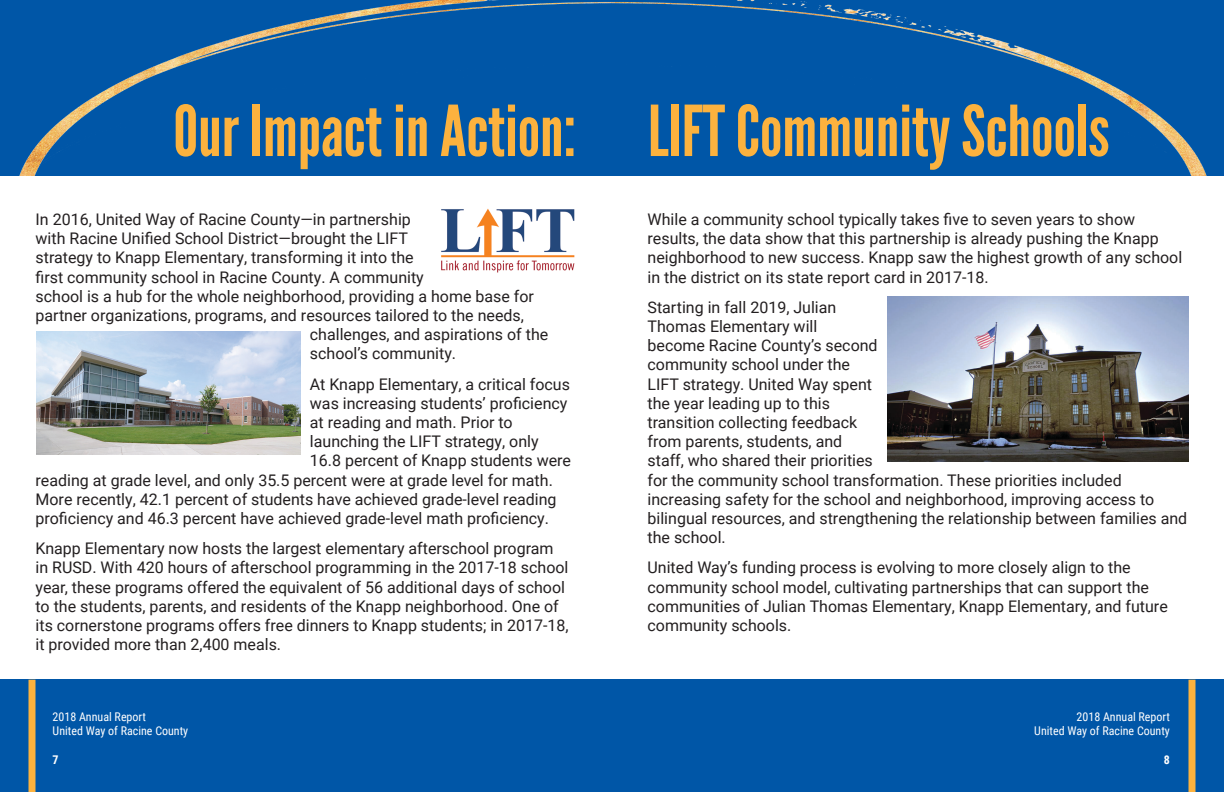
<style>
.page{position:relative;width:1224px;height:792px;background:#fff}
.page>*{position:absolute;margin:0;border:0;box-sizing:border-box;transform-origin:0 0}
.t1{font:70px "League Gothic";color:#fcb23e}
.t2{font:16px/19.2px "Roboto";color:#231f20}
.t3{font:12px/14.4px "Roboto Condensed";color:#fff}
.t4{font:700 12px "Roboto Condensed";color:#fff}
</style>
<div class="page">
<div style="left:0;top:0;width:1224px;height:176px;background:#0056a7"></div>
<div style="left:0;top:680px;width:612px;height:112px;background:#0056a7"></div>
<div style="left:28px;top:680px;width:8px;height:112px;background:#fcb23e"></div>
<div style="left:612px;top:680px;width:612px;height:112px;background:#0056a7"></div>
<div style="left:1188px;top:680px;width:8px;height:112px;background:#fcb23e"></div>
<img style="left:441px;top:208px;width:134px;height:64px">
<img style="left:36px;top:331px;width:265px;height:124px">
<img style="left:888px;top:297px;width:300px;height:164px">
<p class="t1" style="left:173px;top:89px;width:404px">Our Impact in Action:</p>
<p class="t2" style="left:36px;top:209px;width:377px">In 2016, United Way of Racine County—in partnership</p>
<p class="t2" style="left:36px;top:228px;width:374px">with Racine Unified School District—brought the LIFT</p>
<p class="t2" style="left:36px;top:248px;width:380px">strategy to Knapp Elementary, transforming it into the</p>
<p class="t2" style="left:36px;top:267px;width:390px">first community school in Racine County. A community</p>
<p class="t2" style="left:36px;top:286px;width:500px">school is a hub for the whole neighborhood, providing a home base for</p>
<p class="t2" style="left:36px;top:305px;width:490px">partner organizations, programs, and resources tailored to the needs,</p>
<p class="t2" style="left:310px;top:324px;width:240px">challenges, and aspirations of the</p>
<p class="t2" style="left:310px;top:344px;width:148px">school’s community.</p>
<p class="t2" style="left:310px;top:374px;width:262px">At Knapp Elementary, a critical focus</p>
<p class="t2" style="left:310px;top:393px;width:259px">was increasing students’ proficiency</p>
<p class="t2" style="left:310px;top:412px;width:204px">at reading and math. Prior to</p>
<p class="t2" style="left:310px;top:431px;width:230px">launching the LIFT strategy, only</p>
<p class="t2" style="left:310px;top:451px;width:263px">16.8 percent of Knapp students were</p>
<p class="t2" style="left:36px;top:470px;width:519px">reading at grade level, and only 35.5 percent were at grade level for math.</p>
<p class="t2" style="left:36px;top:489px;width:523px">More recently, 42.1 percent of students have achieved grade-level reading</p>
<p class="t2" style="left:36px;top:508px;width:515px">proficiency and 46.3 percent have achieved grade-level math proficiency.</p>
<p class="t2" style="left:36px;top:538px;width:535px">Knapp Elementary now hosts the largest elementary afterschool program in RUSD. With 420 hours of afterschool programming in the 2017-18 school year, these programs offered the equivalent of 56 additional days of school to the students, parents, and residents of the Knapp neighborhood. One of its cornerstone programs offers free dinners to Knapp students; in 2017-18, it provided more than 2,400 meals.</p>
<p class="t3" style="left:53px;top:709px;width:137px">2018 Annual Report<br>United Way of Racine County</p>
<p class="t4" style="left:53px;top:751px;width:8px">7</p>
<p class="t1" style="left:648px;top:89px;width:463px">LIFT Community Schools</p>
<p class="t2" style="left:648px;top:209px;width:536px">While a community school typically takes five to seven years to show results, the data show that this partnership is already pushing the Knapp neighborhood to new success. Knapp saw the highest growth of any school in the district on its state report card in 2017-18.</p>
<p class="t2" style="left:648px;top:297px;width:541px">Starting in fall 2019, Julian<br>Thomas Elementary will<br>become Racine County’s second<br>community school under the<br>LIFT strategy. United Way spent<br>the year leading up to this<br>transition collecting feedback<br>from parents, students, and<br>staff, who shared their priorities<br>for the community school transformation. These priorities included increasing safety for the school and neighborhood, improving access to bilingual resources, and strengthening the relationship between families and the school.</p>
<p class="t2" style="left:648px;top:558px;width:522px">United Way’s funding process is evolving to more closely align to the community school model, cultivating partnerships that can support the communities of Julian Thomas Elementary, Knapp Elementary, and future community schools.</p>
<p class="t3" style="left:1034px;top:709px;width:137px;text-align:right">2018 Annual Report<br>United Way of Racine County</p>
<p class="t4" style="left:1164px;top:751px;width:8px">8</p>
</div>
